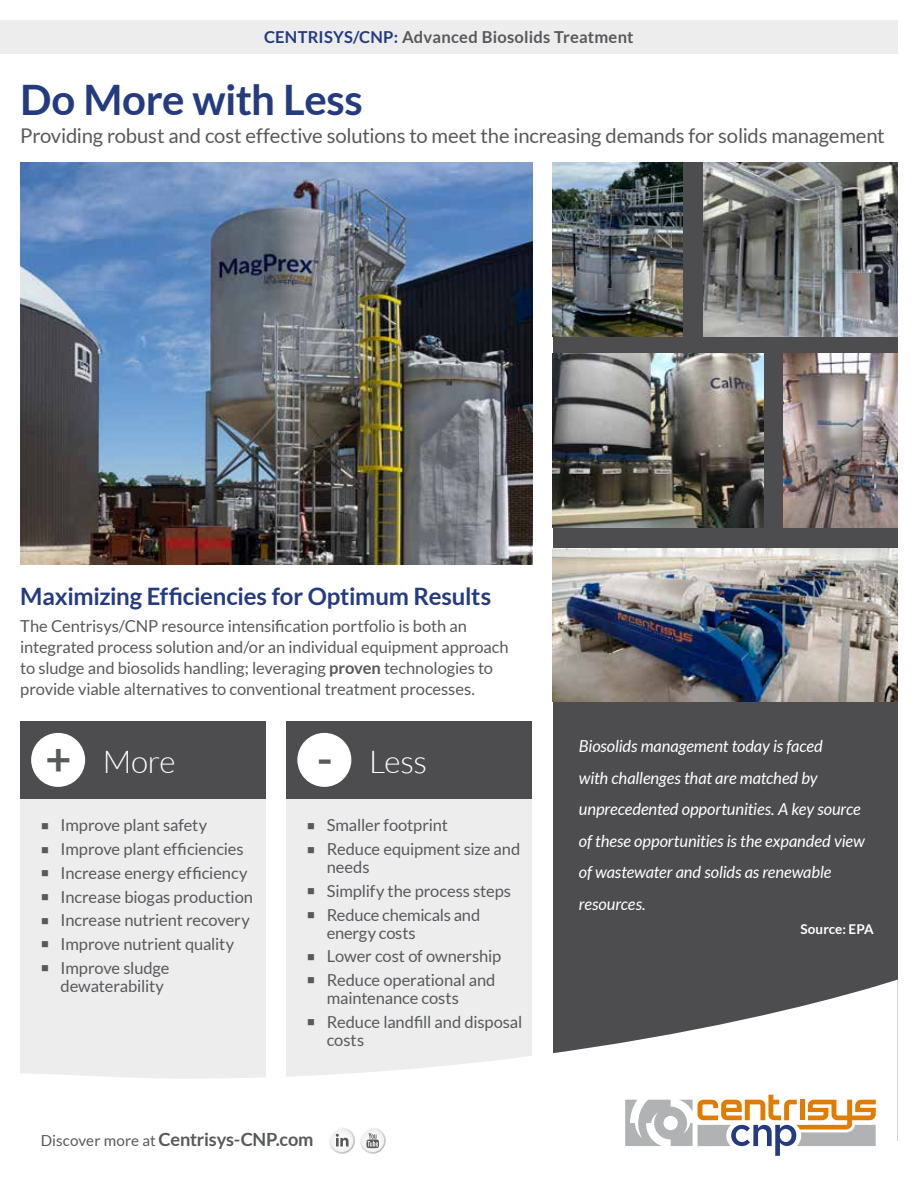
<style>
.page{position:relative;width:918px;height:1188px;background:#fff}
.page>*{position:absolute;margin:0;border:0;box-sizing:border-box;transform-origin:0 0}
.t1{font:700 45px "Lato";color:#58595b}
.t2{font:700 42px "Lato";letter-spacing:-.01em;color:#253b80}
.t3{font:300 31.5px "Lato";letter-spacing:-.015em;color:#fff}
.t4{font:700 24px "Lato";letter-spacing:-.01em;color:#253b80}
.t5{font:20.25px "Lato";letter-spacing:-.01em;color:#58595b}
.t6{font:700 18.15px "Lato";letter-spacing:-.01em;color:#58595b}
.t7{font:16.5px/18px "Lato";letter-spacing:-.005em;color:#58595b}
.t8{font:italic 16.5px/31.5px "Lato";letter-spacing:-.005em;color:#fff}
.t9{font:700 16.5px "Lato";letter-spacing:.015em;color:#58595b}
.t10{font:700 13.5px "Lato";color:#fff}
.s1{color:#253b80}
.s2{font-weight:700}
.s3{font-weight:400;font-size:15.15px}
</style>
<div class="page">
<div style="left:286px;top:721px;width:246px;height:413px;background:#ededee"></div>
<div style="left:286px;top:721px;width:246px;height:77px;background:#4d4d4f"></div>
<div style="left:297px;top:733px;width:54px;height:54px;background:#fff;border-radius:50%"></div>
<div style="left:20px;top:721px;width:246px;height:413px;background:#ededee"></div>
<div style="left:20px;top:721px;width:246px;height:77px;background:#4d4d4f"></div>
<div style="left:31px;top:733px;width:54px;height:54px;background:#fff;border-radius:50%"></div>
<div style="left:553px;top:163px;width:345px;height:978px;background:#4d4d4f"></div>
<img style="left:20px;top:163px;width:512px;height:402px">
<div style="left:0;top:20px;width:898px;height:34px;background:#ededee"></div>
<img style="left:553px;top:548px;width:345px;height:153px">
<img style="left:553px;top:163px;width:130px;height:174px">
<img style="left:703px;top:163px;width:195px;height:174px">
<img style="left:553px;top:353px;width:211px;height:174px">
<img style="left:783px;top:353px;width:115px;height:174px">
<svg style="left:20px;top:980px;width:878px;height:171px;fill:#fff"></svg>
<svg style="left:330px;top:1128px;width:24px;height:25px"></svg>
<div style="left:329px;top:1128px;width:26px;height:26px;border:2px solid #fff;border-radius:50%"></div>
<svg style="left:336px;top:1134px;width:13px;height:12px"></svg>
<svg style="left:360px;top:1128px;width:25px;height:25px"></svg>
<div style="left:360px;top:1128px;width:26px;height:26px;border:2px solid #fff;border-radius:50%"></div>
<svg style="left:366px;top:1133px;width:13px;height:15px"></svg>
<svg style="left:625px;top:1095px;width:251px;height:61px"></svg>
<hr style="left:0;top:1093px;width:1px;height:75px;background:#4d4d4f">
<p class="t9" style="left:264px;top:28px;width:371px"><span class="s1">CENTRISYS/CNP:</span> Advanced Biosolids Treatment</p>
<h2 class="t2" style="left:20px;top:75px;width:344px">Do More with Less</h2>
<p class="t5" style="left:20px;top:124px;width:866px">Providing robust and cost effective solutions to meet the increasing demands for solids management</p>
<h3 class="t4" style="left:20px;top:582px;width:472px">Maximizing Efficiencies for Optimum Results</h3>
<p class="t7" style="left:20px;top:616px;width:490px;line-height:21px">The Centrisys/CNP resource intensification portfolio is both an integrated process solution and/or an individual equipment approach to sludge and biosolids handling; leveraging <span class="s2">proven</span> technologies to provide viable alternatives to conventional treatment processes.</p>
<h1 class="t1" style="left:45px;top:733px;width:28px">+</h1>
<h1 class="t1" style="left:317px;top:732px;width:18px">-</h1>
<h3 class="t3" style="left:103px;top:744px;width:74px">More</h3>
<h3 class="t3" style="left:369px;top:744px;width:59px">Less</h3>
<p class="t7" style="left:41px;top:816px;width:168px">■ Improve plant safety</p>
<p class="t7" style="left:41px;top:840px;width:204px">■ Improve plant efficiencies</p>
<p class="t7" style="left:41px;top:864px;width:208px">■ Increase energy efficiency</p>
<p class="t7" style="left:41px;top:887px;width:213px">■ Increase biogas production</p>
<p class="t7" style="left:41px;top:911px;width:210px">■ Increase nutrient recovery</p>
<p class="t7" style="left:41px;top:935px;width:195px">■ Improve nutrient quality</p>
<p class="t7" style="left:61px;top:959px;width:110px;text-indent:-20px">■ Improve sludge dewaterability</p>
<p class="t7" style="left:307px;top:816px;width:142px">■ Smaller footprint</p>
<p class="t7" style="left:327px;top:840px;width:195px;text-indent:-20px">■ Reduce equipment size and needs</p>
<p class="t7" style="left:307px;top:882px;width:205px">■ Simplify the process steps</p>
<p class="t7" style="left:327px;top:905px;width:155px;text-indent:-19px">■ Reduce chemicals and energy costs</p>
<p class="t7" style="left:307px;top:947px;width:195px">■ Lower cost of ownership</p>
<p class="t7" style="left:327px;top:971px;width:170px;text-indent:-20px">■ Reduce operational and maintenance costs</p>
<p class="t7" style="left:327px;top:1013px;width:197px;text-indent:-20px">■ Reduce landfill and disposal costs</p>
<p class="t6" style="left:41px;top:1129px;width:274px"><span class="s3">Discover more at</span> Centrisys-CNP.com</p>
<p class="t8" style="left:579px;top:731px;width:287px">Biosolids management today is faced<br>with challenges that are matched by unprecedented opportunities. A key source of these opportunities is the expanded view of wastewater and solids as renewable resources.</p>
<p class="t10" style="left:800px;top:921px;width:75px">Source: EPA</p>
</div>
